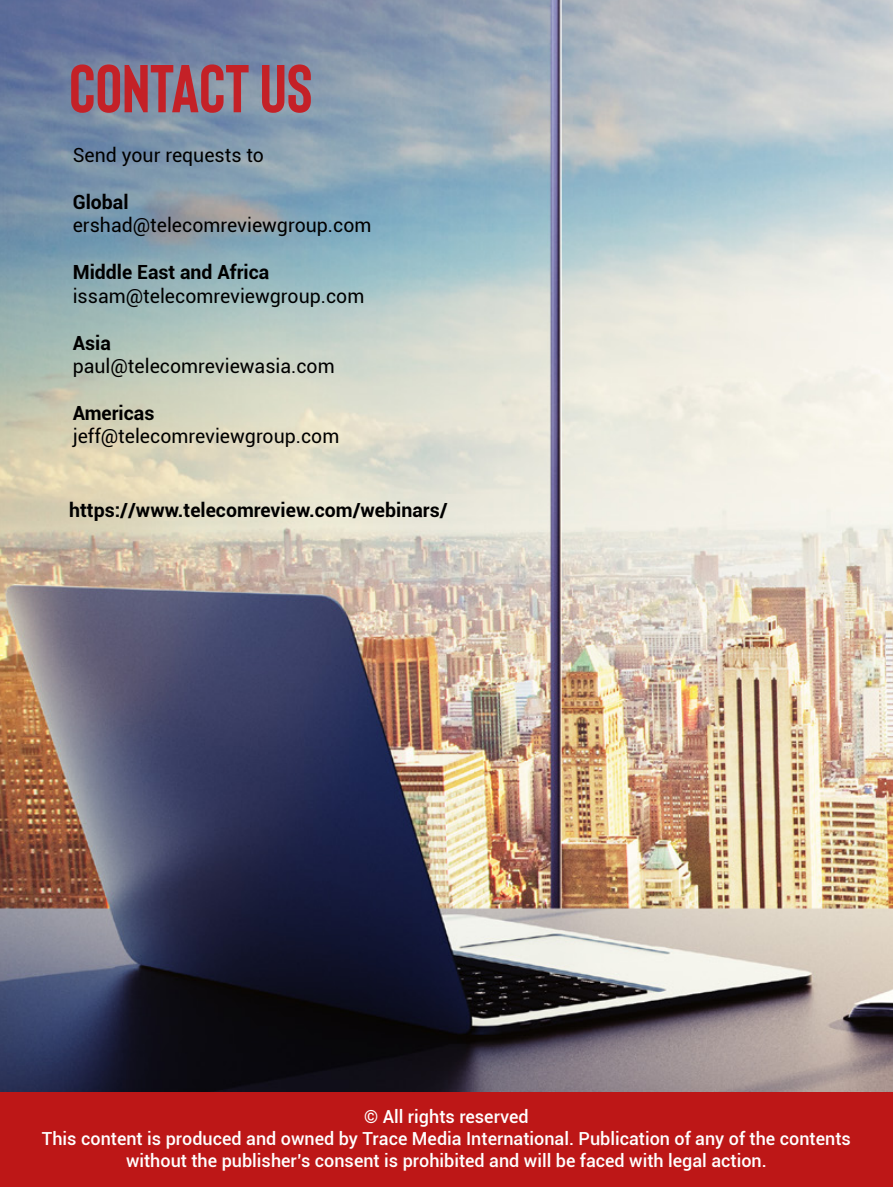
<style>
.page{position:relative;width:893px;height:1187px;background:#fff}
.page>*{position:absolute;margin:0;border:0;box-sizing:border-box;transform-origin:0 0}
.t1{font:700 67.5px "Bison";color:#c42127}
.t2{font:19.5px "Roboto";color:#000}
.t3{font:700 19.5px "Roboto";color:#000}
.t4{font:500 18px/21.6px "Roboto";color:#fff;text-align:center}
</style>
<div class="page">
<img style="left:0;top:0;width:893px;height:1092px">
<div style="left:0;top:1092px;width:893px;height:94px;background:#bd1717"></div>
<h1 class="t1" style="left:69px;top:46px;width:245px">CONTACT US</h1>
<p class="t2" style="left:73px;top:142px;width:193px">Send your requests to</p>
<p class="t3" style="left:73px;top:188px;width:57px">Global</p>
<p class="t2" style="left:73px;top:212px;width:300px">ershad@telecomreviewgroup.com</p>
<p class="t3" style="left:73px;top:258px;width:198px">Middle East and Africa</p>
<p class="t2" style="left:73px;top:282px;width:293px">issam@telecomreviewgroup.com</p>
<p class="t3" style="left:73px;top:329px;width:40px">Asia</p>
<p class="t2" style="left:73px;top:352px;width:264px">paul@telecomreviewasia.com</p>
<p class="t3" style="left:73px;top:399px;width:83px">Americas</p>
<p class="t2" style="left:73px;top:422px;width:268px">jeff@telecomreviewgroup.com</p>
<p class="t3" style="left:69px;top:496px;width:380px">https://www.telecomreview.com/webinars/</p>
<p class="t4" style="left:42px;top:1105px;width:810px">© All rights reserved<br>This content is produced and owned by Trace Media International. Publication of any of the contents without the publisher’s consent is prohibited and will be faced with legal action.</p>
</div>
